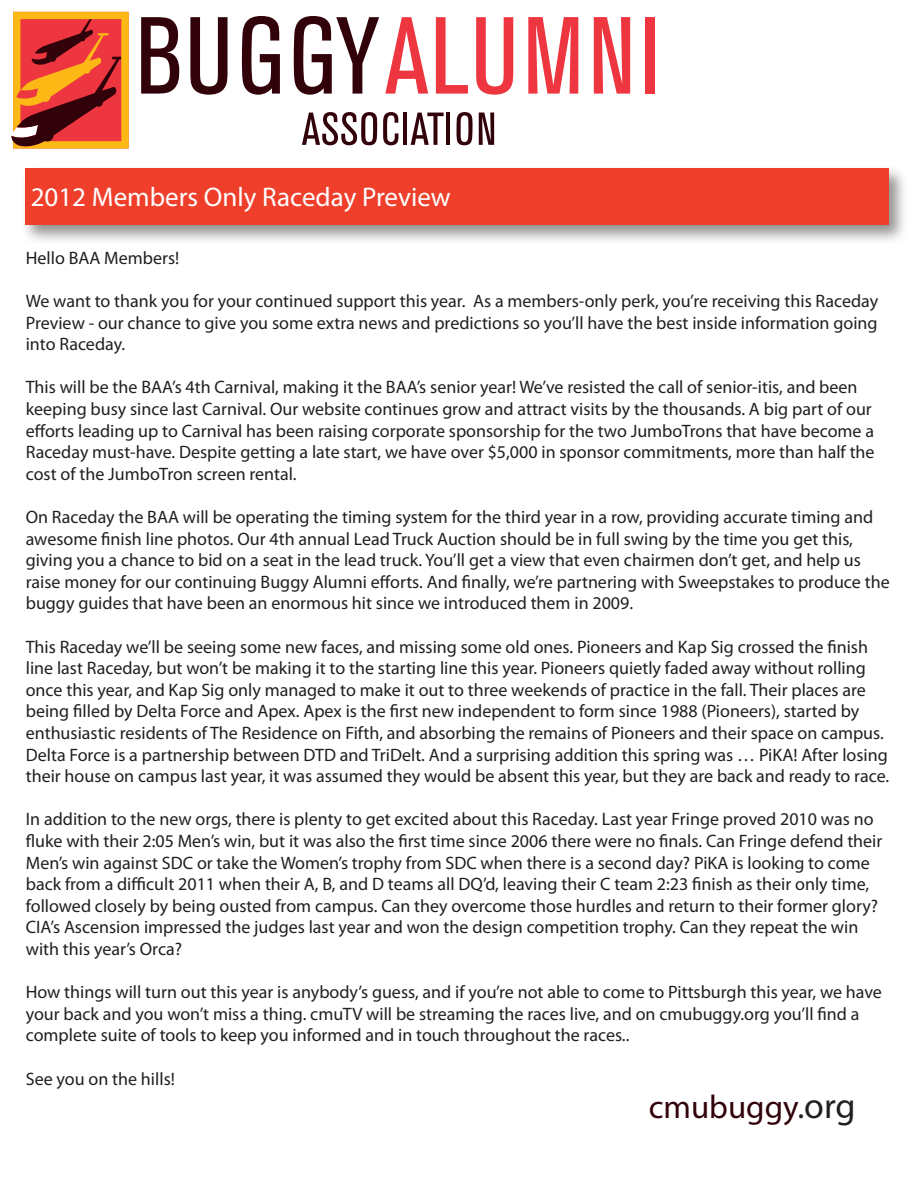
<style>
.page{position:relative;width:918px;height:1188px;background:#fff}
.page>*{position:absolute;margin:0;border:0;box-sizing:border-box;transform-origin:0 0}
.t1{font:33px "Myriad Pro";color:#32020a}
.t2{font:27px "Myriad Pro";color:#fff}
.t3{font:18px/21.6px "Myriad Pro";color:#231f20}
.s1{color:#231f20}
.s2{font-size:36px;color:#231f20}
</style>
<div class="page">
<div style="left:19px;top:163px;width:889px;height:81px;background:#231f20;opacity:.5"></div>
<div style="left:25px;top:169px;width:864px;height:56px;background:#ef3f2b"></div>
<div style="left:0;top:94px;width:641px;height:73px;background:#fff"></div>
<svg style="left:11px;top:12px;width:118px;height:137px;background:#d0582f"></svg>
<svg style="left:385px;top:17px;width:43px;height:77px"></svg>
<svg style="left:436px;top:17px;width:32px;height:77px"></svg>
<svg style="left:476px;top:17px;width:37px;height:78px"></svg>
<svg style="left:528px;top:17px;width:50px;height:77px"></svg>
<svg style="left:594px;top:17px;width:36px;height:77px"></svg>
<div style="left:646px;top:17px;width:9px;height:77px;background:#ee3640"></div>
<svg style="left:141px;top:17px;width:38px;height:77px"></svg>
<svg style="left:190px;top:17px;width:38px;height:78px"></svg>
<svg style="left:242px;top:16px;width:38px;height:79px"></svg>
<svg style="left:294px;top:16px;width:85px;height:79px"></svg>
<svg style="left:302px;top:112px;width:75px;height:33px"></svg>
<svg style="left:383px;top:112px;width:15px;height:33px"></svg>
<hr style="left:403px;top:113px;width:4px;height:32px;background:#32020a">
<svg style="left:411px;top:113px;width:33px;height:32px"></svg>
<hr style="left:446px;top:113px;width:4px;height:32px;background:#32020a">
<svg style="left:456px;top:112px;width:17px;height:33px"></svg>
<svg style="left:479px;top:113px;width:15px;height:32px"></svg>
<p class="t2" style="left:31px;top:181px;width:422px">2012 Members Only Raceday Preview</p>
<p class="t3" style="left:26px;top:247px;width:155px">Hello BAA Members!</p>
<p class="t3" style="left:26px;top:290px;width:854px;text-align:justify">We want to thank you for your continued support this year. As a members-only perk, you’re receiving this Raceday Preview - our chance to give you some extra news and predictions so you’ll have the best inside information going into Raceday.</p>
<p class="t3" style="left:26px;top:376px;width:850px">This will be the BAA’s 4th Carnival, making it the BAA’s senior year! We’ve resisted the call of senior-itis, and been keeping busy since last Carnival. Our website continues grow and attract visits by the thousands. A big part of our efforts leading up to Carnival has been raising corporate sponsorship for the two JumboTrons that have become a Raceday must-have. Despite getting a late start, we have over $5,000 in sponsor commitments, more than half the cost of the JumboTron screen rental.</p>
<p class="t3" style="left:26px;top:506px;width:865px">On Raceday the BAA will be operating the timing system for the third year in a row, providing accurate timing and awesome finish line photos. Our 4th annual Lead Truck Auction should be in full swing by the time you get this, giving you a chance to bid on a seat in the lead truck. You’ll get a view that even chairmen don’t get, and help us raise money for our continuing Buggy Alumni efforts. And finally, we’re partnering with Sweepstakes to produce the buggy guides that have been an enormous hit since we introduced them in 2009.</p>
<p class="t3" style="left:26px;top:636px;width:865px">This Raceday we’ll be seeing some new faces, and missing some old ones. Pioneers and Kap Sig crossed the finish line last Raceday, but won’t be making it to the starting line this year. Pioneers quietly faded away without rolling once this year, and Kap Sig only managed to make it out to three weekends of practice in the fall. Their places are being filled by Delta Force and Apex. Apex is the first new independent to form since 1988 (Pioneers), started by enthusiastic residents of The Residence on Fifth, and absorbing the remains of Pioneers and their space on campus.<br>Delta Force is a partnership between DTD and TriDelt. And a surprising addition this spring was … PiKA! After losing their house on campus last year, it was assumed they would be absent this year, but they are back and ready to race.</p>
<p class="t3" style="left:26px;top:808px;width:858px">In addition to the new orgs, there is plenty to get excited about this Raceday. Last year Fringe proved 2010 was no fluke with their 2:05 Men’s win, but it was also the first time since 2006 there were no finals. Can Fringe defend their Men’s win against SDC or take the Women’s trophy from SDC when there is a second day? PiKA is looking to come back from a difficult 2011 when their A, B, and D teams all DQ’d, leaving their C team 2:23 finish as their only time, followed closely by being ousted from campus. Can they overcome those hurdles and return to their former glory?<br>CIA’s Ascension impressed the judges last year and won the design competition trophy. Can they repeat the win with this year’s Orca?</p>
<p class="t3" style="left:26px;top:981px;width:858px">How things will turn out this year is anybody’s guess, and if you’re not able to come to Pittsburgh this year, we have your back and you won’t miss a thing. cmuTV will be streaming the races live, and on cmubuggy.org you’ll find a complete suite of tools to keep you informed and in touch throughout the races..</p>
<p class="t3" style="left:26px;top:1068px;width:151px">See you on the hills!</p>
<p class="t1" style="left:649px;top:1087px;width:208px">cmubuggy<span class="s1">.</span><span class="s2">org</span></p>
</div>
